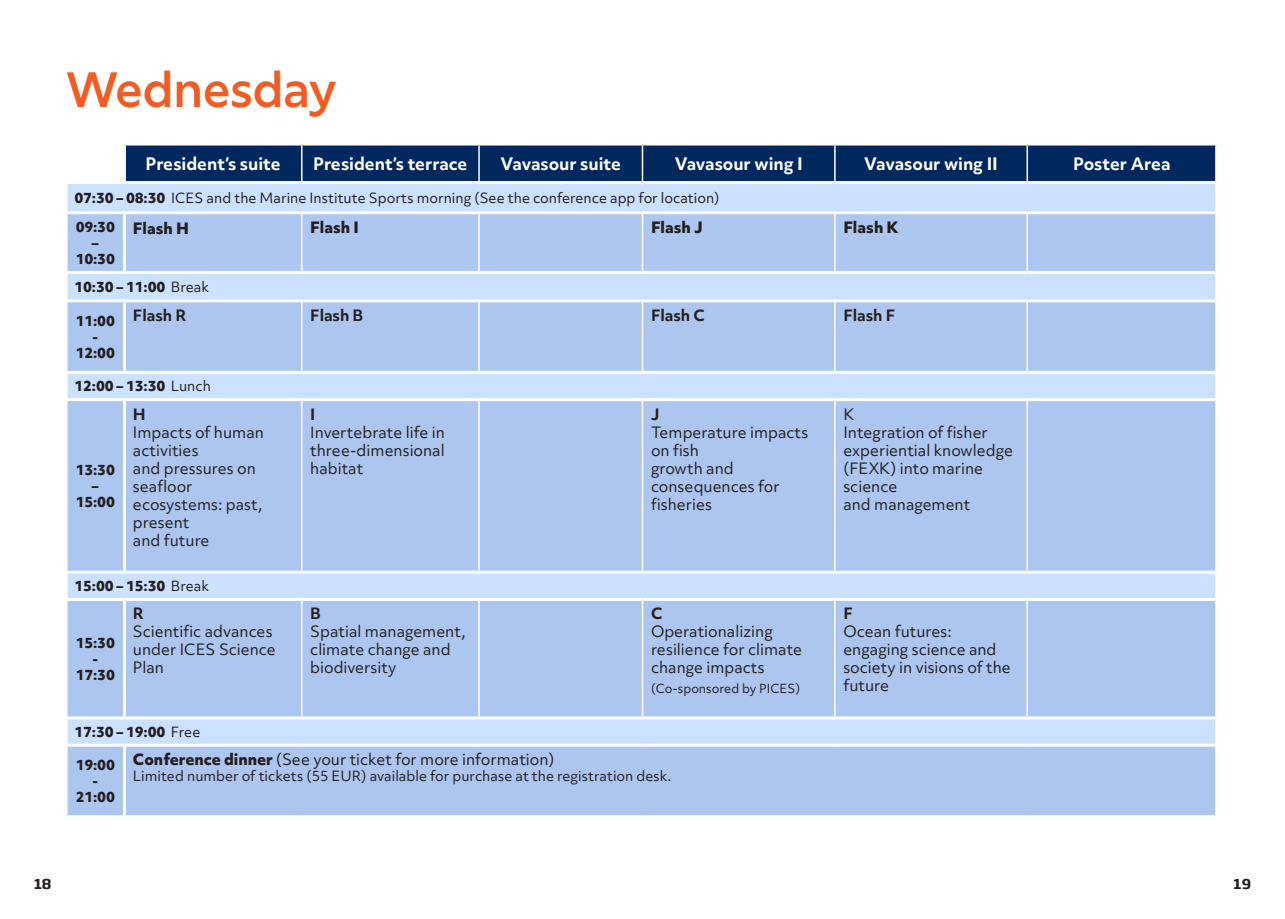
<style>
.page{position:relative;width:1285px;height:919px;background:#fff}
.page>*{position:absolute;margin:0;border:0;box-sizing:border-box;transform-origin:0 0}
.t1{font:600 49.5px "Rig Sans";color:#f25b21}
.t2{font:700 16.5px "Objektiv Mk 3";color:#fff}
.t3{font:15px/18px "Objektiv Mk 3";color:#231f20}
.t4{font:700 15px "Objektiv Mk 3";color:#231f20}
.t5{font:800 15px "Objektiv Mk 3";color:#231f20}
.t6{font:13.5px/28.8px "Objektiv Mk 3";color:#231f20}
.t7{font:800 13.5px/16.2px "Objektiv Mk 3";color:#231f20;text-align:center}
.t8{font:700 13.5px "Soho Gothic Pro";color:#231f20}
.t9{font:12px "Objektiv Mk 3";color:#231f20}
.s1{font-weight:800}
.s2{font-weight:400}
</style>
<div class="page">
<div style="left:126px;top:145px;width:1088px;height:36px;background:#00285f"></div>
<div style="left:67px;top:184px;width:1147px;height:115px;background:#cce0ff"></div>
<div style="left:67px;top:214px;width:1147px;height:57px;background:#adc7f0"></div>
<svg style="left:67px;top:302px;width:1147px;height:513px;fill:#adc6f0"></svg>
<hr style="left:301px;top:214px;width:1px;height:57px;background:#fff">
<hr style="left:478px;top:214px;width:1px;height:57px;background:#fff">
<hr style="left:641px;top:214px;width:2px;height:57px;background:#fff">
<hr style="left:834px;top:214px;width:1px;height:57px;background:#fff">
<hr style="left:1026px;top:214px;width:1px;height:57px;background:#fff">
<hr style="left:301px;top:302px;width:1px;height:69px;background:#fff">
<hr style="left:478px;top:302px;width:1px;height:69px;background:#fff">
<hr style="left:641px;top:302px;width:2px;height:69px;background:#fff">
<hr style="left:834px;top:302px;width:1px;height:69px;background:#fff">
<hr style="left:1026px;top:302px;width:1px;height:69px;background:#fff">
<hr style="left:301px;top:401px;width:1px;height:169px;background:#fff">
<hr style="left:478px;top:401px;width:1px;height:169px;background:#fff">
<hr style="left:641px;top:401px;width:2px;height:169px;background:#fff">
<hr style="left:834px;top:401px;width:1px;height:169px;background:#fff">
<hr style="left:1026px;top:401px;width:1px;height:169px;background:#fff">
<hr style="left:301px;top:601px;width:1px;height:115px;background:#fff">
<hr style="left:478px;top:601px;width:1px;height:115px;background:#fff">
<hr style="left:641px;top:601px;width:2px;height:115px;background:#fff">
<hr style="left:834px;top:601px;width:1px;height:115px;background:#fff">
<hr style="left:1026px;top:601px;width:1px;height:115px;background:#fff">
<hr style="left:301px;top:145px;width:1px;height:36px;background:#fff">
<hr style="left:478px;top:145px;width:1px;height:36px;background:#fff">
<hr style="left:641px;top:145px;width:2px;height:36px;background:#fff">
<hr style="left:834px;top:145px;width:1px;height:36px;background:#fff">
<hr style="left:1026px;top:145px;width:1px;height:36px;background:#fff">
<hr style="left:64px;top:211px;width:60px;height:3px;background:#fff">
<hr style="left:124px;top:211px;width:178px;height:3px;background:#fff">
<hr style="left:123px;top:214px;width:3px;height:57px;background:#fff">
<hr style="left:302px;top:211px;width:177px;height:3px;background:#fff">
<hr style="left:479px;top:211px;width:163px;height:3px;background:#fff">
<hr style="left:642px;top:211px;width:192px;height:3px;background:#fff">
<hr style="left:834px;top:211px;width:193px;height:3px;background:#fff">
<hr style="left:1027px;top:211px;width:190px;height:3px;background:#fff">
<hr style="left:64px;top:271px;width:60px;height:3px;background:#fff">
<hr style="left:124px;top:271px;width:178px;height:3px;background:#fff">
<hr style="left:302px;top:271px;width:177px;height:3px;background:#fff">
<hr style="left:479px;top:271px;width:163px;height:3px;background:#fff">
<hr style="left:642px;top:271px;width:192px;height:3px;background:#fff">
<hr style="left:834px;top:271px;width:193px;height:3px;background:#fff">
<hr style="left:1027px;top:271px;width:190px;height:3px;background:#fff">
<hr style="left:123px;top:302px;width:3px;height:69px;background:#fff">
<hr style="left:64px;top:371px;width:60px;height:3px;background:#fff">
<hr style="left:124px;top:371px;width:178px;height:3px;background:#fff">
<hr style="left:302px;top:371px;width:177px;height:3px;background:#fff">
<hr style="left:479px;top:371px;width:163px;height:3px;background:#fff">
<hr style="left:642px;top:371px;width:192px;height:3px;background:#fff">
<hr style="left:834px;top:371px;width:193px;height:3px;background:#fff">
<hr style="left:1027px;top:371px;width:190px;height:3px;background:#fff">
<hr style="left:64px;top:398px;width:60px;height:3px;background:#fff">
<hr style="left:124px;top:398px;width:178px;height:3px;background:#fff">
<hr style="left:123px;top:401px;width:3px;height:169px;background:#fff">
<hr style="left:302px;top:398px;width:177px;height:3px;background:#fff">
<hr style="left:479px;top:398px;width:163px;height:3px;background:#fff">
<hr style="left:642px;top:398px;width:192px;height:3px;background:#fff">
<hr style="left:834px;top:398px;width:193px;height:3px;background:#fff">
<hr style="left:1027px;top:398px;width:190px;height:3px;background:#fff">
<hr style="left:64px;top:570px;width:60px;height:3px;background:#fff">
<hr style="left:124px;top:570px;width:178px;height:3px;background:#fff">
<hr style="left:302px;top:570px;width:177px;height:3px;background:#fff">
<hr style="left:479px;top:570px;width:163px;height:3px;background:#fff">
<hr style="left:642px;top:570px;width:192px;height:3px;background:#fff">
<hr style="left:834px;top:570px;width:193px;height:3px;background:#fff">
<hr style="left:1027px;top:570px;width:190px;height:3px;background:#fff">
<hr style="left:64px;top:598px;width:60px;height:3px;background:#fff">
<hr style="left:124px;top:598px;width:178px;height:3px;background:#fff">
<hr style="left:123px;top:601px;width:3px;height:115px;background:#fff">
<hr style="left:302px;top:598px;width:177px;height:3px;background:#fff">
<hr style="left:479px;top:598px;width:163px;height:3px;background:#fff">
<hr style="left:642px;top:598px;width:192px;height:3px;background:#fff">
<hr style="left:834px;top:598px;width:193px;height:3px;background:#fff">
<hr style="left:1027px;top:598px;width:190px;height:3px;background:#fff">
<hr style="left:64px;top:716px;width:60px;height:3px;background:#fff">
<hr style="left:124px;top:716px;width:178px;height:3px;background:#fff">
<hr style="left:302px;top:716px;width:177px;height:3px;background:#fff">
<hr style="left:479px;top:716px;width:163px;height:3px;background:#fff">
<hr style="left:642px;top:716px;width:192px;height:3px;background:#fff">
<hr style="left:834px;top:716px;width:193px;height:3px;background:#fff">
<hr style="left:1027px;top:716px;width:190px;height:3px;background:#fff">
<hr style="left:64px;top:743px;width:60px;height:3px;background:#fff">
<hr style="left:124px;top:743px;width:178px;height:3px;background:#fff">
<hr style="left:123px;top:746px;width:3px;height:69px;background:#fff">
<hr style="left:302px;top:743px;width:177px;height:3px;background:#fff">
<hr style="left:479px;top:743px;width:163px;height:3px;background:#fff">
<hr style="left:642px;top:743px;width:192px;height:3px;background:#fff">
<hr style="left:834px;top:743px;width:193px;height:3px;background:#fff">
<hr style="left:1027px;top:743px;width:190px;height:3px;background:#fff">
<h1 class="t1" style="left:67px;top:59px;width:271px">Wednesday</h1>
<p class="t2" style="left:145px;top:152px;width:136px">President’s suite</p>
<p class="t2" style="left:313px;top:152px;width:156px">President’s terrace</p>
<p class="t2" style="left:500px;top:152px;width:122px">Vavasour suite</p>
<p class="t2" style="left:674px;top:152px;width:129px">Vavasour wing I</p>
<p class="t2" style="left:864px;top:152px;width:135px">Vavasour wing II</p>
<p class="t2" style="left:1072px;top:152px;width:99px">Poster Area</p>
<p class="t6" style="left:74px;top:183px;width:646px"><span class="s1">07:30 – 08:30</span> ICES and the Marine Institute Sports morning (See the conference app for location)<br><span class="s1">09:30</span></p>
<p class="t7" style="left:76px;top:234px;width:41px">–<br>10:30</p>
<p class="t5" style="left:133px;top:218px;width:58px">Flash H</p>
<p class="t5" style="left:310px;top:216px;width:50px">Flash I</p>
<p class="t5" style="left:651px;top:216px;width:53px">Flash J</p>
<p class="t5" style="left:843px;top:216px;width:57px">Flash K</p>
<p class="t7" style="left:74px;top:278px;width:136px">10:30 – 11:00 <span class="s2">Break</span></p>
<p class="t7" style="left:76px;top:312px;width:41px">11:00 -<br>12:00</p>
<p class="t4" style="left:133px;top:304px;width:55px">Flash R</p>
<p class="t4" style="left:310px;top:304px;width:55px">Flash B</p>
<p class="t4" style="left:651px;top:304px;width:55px">Flash C</p>
<p class="t4" style="left:843px;top:304px;width:53px">Flash F</p>
<p class="t7" style="left:74px;top:377px;width:138px">12:00 – 13:30 <span class="s2">Lunch</span></p>
<p class="t7" style="left:76px;top:461px;width:41px">13:30 –<br>15:00</p>
<p class="t4" style="left:133px;top:403px;width:14px">H</p>
<p class="t3" style="left:133px;top:423px;width:132px">Impacts of human activities<br>and pressures on seafloor ecosystems: past, present<br>and future</p>
<p class="t7" style="left:74px;top:577px;width:136px">15:00 – 15:30 <span class="s2">Break</span></p>
<p class="t7" style="left:76px;top:634px;width:41px">15:30 -<br>17:30</p>
<p class="t4" style="left:133px;top:603px;width:12px">R</p>
<p class="t3" style="left:133px;top:622px;width:144px">Scientific advances under ICES Science<br>Plan</p>
<p class="t4" style="left:310px;top:403px;width:7px">I</p>
<p class="t3" style="left:310px;top:423px;width:136px;text-align:justify">Invertebrate life in three-dimensional habitat</p>
<p class="t4" style="left:310px;top:603px;width:12px">B</p>
<p class="t3" style="left:310px;top:622px;width:157px">Spatial management, climate change and biodiversity</p>
<p class="t4" style="left:651px;top:403px;width:10px">J</p>
<p class="t3" style="left:651px;top:423px;width:159px">Temperature impacts on fish<br>growth and consequences for fisheries</p>
<p class="t4" style="left:651px;top:603px;width:13px">C</p>
<p class="t3" style="left:651px;top:622px;width:153px">Operationalizing resilience for climate change impacts</p>
<p class="t9" style="left:651px;top:680px;width:151px">(Co-sponsored by PICES)</p>
<p class="t7" style="left:74px;top:723px;width:127px">17:30 – 19:00 <span class="s2">Free</span></p>
<p class="t7" style="left:76px;top:756px;width:41px">19:00 -<br>21:00</p>
<p class="t3" style="left:133px;top:750px;width:423px"><span class="s1">Conference dinner</span> (See your ticket for more information)</p>
<p class="t6" style="left:133px;top:761px;width:540px">Limited number of tickets (55 EUR) available for purchase at the registration desk.</p>
<p class="t3" style="left:843px;top:405px;width:171px">K<br>Integration of fisher experiential knowledge (FEXK) into marine science<br>and management</p>
<p class="t4" style="left:843px;top:603px;width:11px">F</p>
<p class="t3" style="left:843px;top:622px;width:169px">Ocean futures: engaging science and society in visions of the future</p>
<p class="t8" style="left:34px;top:873px;width:19px">18</p>
<p class="t8" style="left:1233px;top:873px;width:19px">19</p>
</div>
